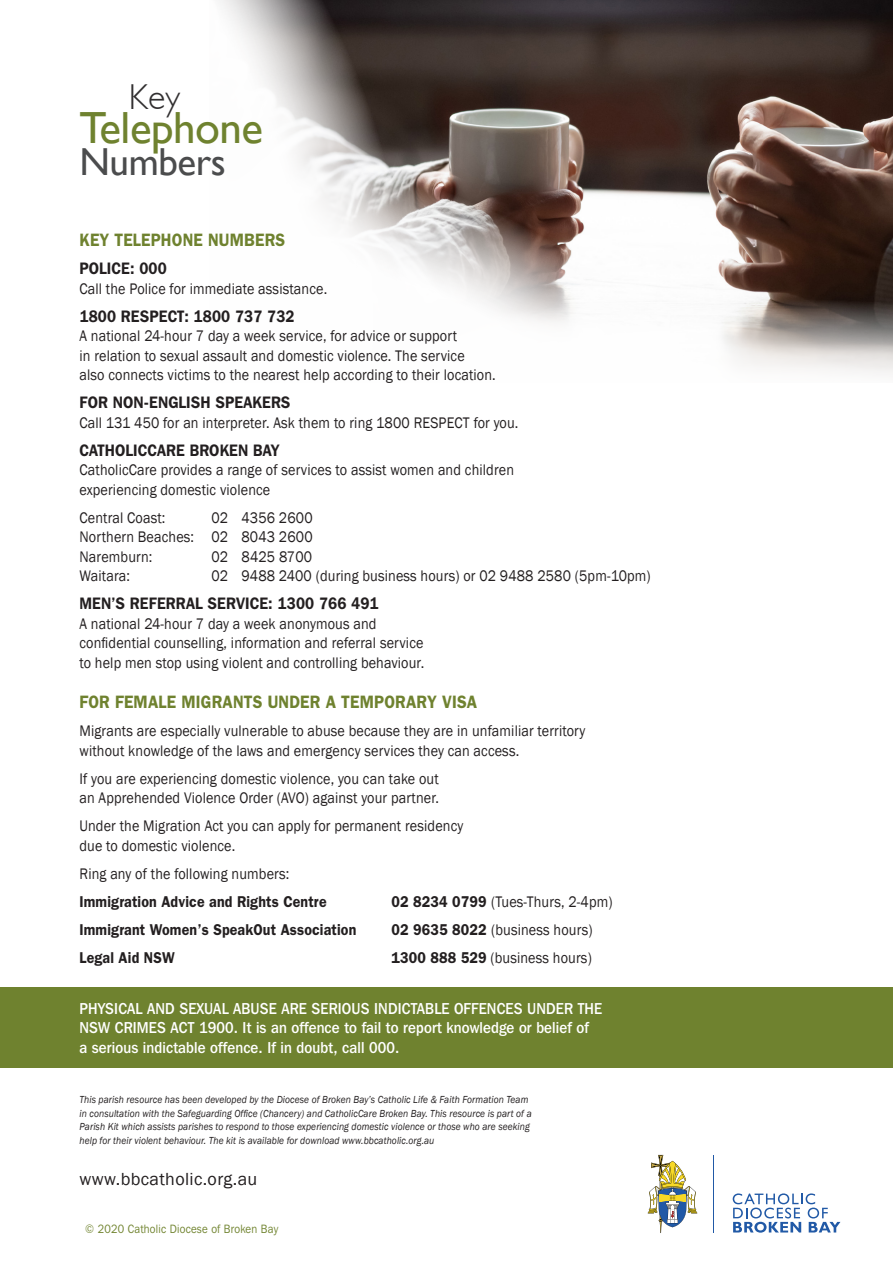
<style>
.page{position:relative;width:893px;height:1263px;background:#fff}
.page>*{position:absolute;margin:0;border:0;box-sizing:border-box;transform-origin:0 0}
.t1{font:45px "Gill Sans";letter-spacing:-.01em;color:#6f822f}
.t2{font:39px "Gill Sans";letter-spacing:-.01em;color:#4b4c4d}
.t3{font:300 36px "Gill Sans";color:#312f30}
.t4{font:600 18px "Franklin Gothic";letter-spacing:.01em;color:#6f822f;scale:.9 1}
.t5{font:18px "Franklin Gothic";letter-spacing:.02em;color:#231f20}
.t6{font:600 16.5px "Franklin Gothic IT Cby BT";letter-spacing:.01em;color:#231f20;scale:.9 1}
.t7{font:15.75px/19.5px "Franklin Gothic";letter-spacing:.01em;color:#231f20;scale:.9 1}
.t8{font:500 15.75px/19.5px "Franklin Gothic IT Cby BT";letter-spacing:.01em;color:#fff;scale:.9 1}
.t9{font:600 15.75px "Franklin Gothic";letter-spacing:.01em;color:#231f20;scale:.9 1}
.t10{font:12px "Franklin Gothic IT Cby BT";letter-spacing:.02em;color:#718430;scale:.9 1}
.t11{font:italic 10.5px/13.5px "Franklin Gothic";letter-spacing:.01em;color:#231f20;scale:.9 1}
.s1{font-weight:600}
</style>
<div class="page">
<img style="left:447px;top:0;width:446px;height:102px">
<svg style="left:447px;top:102px;width:446px;height:193px"></svg>
<svg style="left:219px;top:0;width:228px;height:283px"></svg>
<div style="left:0;top:987px;width:893px;height:81px;background:#6f822f"></div>
<svg style="left:733px;top:1193px;width:107px;height:39px"></svg>
<svg style="left:648px;top:1155px;width:49px;height:78px"></svg>
<hr style="left:713px;top:1154px;width:1px;height:78px;background:#2159a6">
<svg style="left:473px;top:295px;width:420px;height:79px"></svg>
<p class="t3" style="left:129px;top:77px;width:53px">Key</p>
<p class="t1" style="left:79px;top:101px;width:185px">Telephone</p>
<p class="t2" style="left:79px;top:139px;width:148px">Numbers</p>
<p class="t4" style="left:79px;top:229px;width:230px">KEY TELEPHONE NUMBERS</p>
<p class="t6" style="left:79px;top:258px;width:98px">POLICE: 000</p>
<p class="t7" style="left:79px;top:279px;width:277px">Call the Police for immediate assistance.</p>
<p class="t6" style="left:79px;top:305px;width:240px">1800 RESPECT: 1800 737 732</p>
<p class="t7" style="left:79px;top:326px;width:430px">A national 24-hour 7 day a week service, for advice or support in relation to sexual assault and domestic violence. The service</p>
<p class="t7" style="left:79px;top:365px;width:464px">also connects victims to the nearest help according to their location.</p>
<p class="t6" style="left:79px;top:392px;width:236px">FOR NON-ENGLISH SPEAKERS</p>
<p class="t7" style="left:79px;top:413px;width:489px">Call 131 450 for an interpreter. Ask them to ring 1800 RESPECT for you.</p>
<p class="t6" style="left:79px;top:439px;width:223px">CATHOLICCARE BROKEN BAY</p>
<p class="t7" style="left:79px;top:460px;width:484px">CatholicCare provides a range of services to assist women and children</p>
<p class="t7" style="left:79px;top:480px;width:213px">experiencing domestic violence</p>
<p class="t7" style="left:79px;top:508px;width:97px">Central Coast:</p>
<p class="t7" style="left:211px;top:508px;width:114px">02 4356 2600</p>
<p class="t7" style="left:79px;top:527px;width:261px">Northern Beaches: 02 8043 2600</p>
<p class="t7" style="left:79px;top:547px;width:82px">Naremburn:</p>
<p class="t7" style="left:211px;top:547px;width:113px">02 8425 8700</p>
<p class="t7" style="left:79px;top:566px;width:58px">Waitara:</p>
<p class="t7" style="left:211px;top:566px;width:489px">02 9488 2400 (during business hours) or 02 9488 2580 (5pm-10pm)</p>
<p class="t6" style="left:79px;top:593px;width:334px">MEN’S REFERRAL SERVICE: 1300 766 491</p>
<p class="t7" style="left:79px;top:614px;width:384px">A national 24-hour 7 day a week anonymous and confidential counselling, information and referral service to help men stop using violent and controlling behaviour.</p>
<p class="t4" style="left:79px;top:692px;width:443px">FOR FEMALE MIGRANTS UNDER A TEMPORARY VISA</p>
<p class="t7" style="left:79px;top:722px;width:564px">Migrants are especially vulnerable to abuse because they are in unfamiliar territory without knowledge of the laws and emergency services they can access.</p>
<p class="t7" style="left:79px;top:769px;width:401px">If you are experiencing domestic violence, you can take out an Apprehended Violence Order (AVO) against your partner.</p>
<p class="t7" style="left:79px;top:817px;width:428px">Under the Migration Act you can apply for permanent residency due to domestic violence.</p>
<p class="t7" style="left:79px;top:864px;width:235px">Ring any of the following numbers:</p>
<p class="t9" style="left:79px;top:892px;width:276px">Immigration Advice and Rights Centre</p>
<p class="t7" style="left:392px;top:892px;width:247px"><span class="s1">02 8234 0799</span> (Tues-Thurs, 2-4pm)</p>
<p class="t9" style="left:79px;top:920px;width:309px">Immigrant Women’s SpeakOut Association</p>
<p class="t7" style="left:392px;top:920px;width:225px"><span class="s1">02 9635 8022</span> (business hours)</p>
<p class="t9" style="left:79px;top:948px;width:107px">Legal Aid NSW</p>
<p class="t7" style="left:392px;top:948px;width:224px"><span class="s1">1300 888 529</span> (business hours)</p>
<p class="t8" style="left:79px;top:998px;width:582px">PHYSICAL AND SEXUAL ABUSE ARE SERIOUS INDICTABLE OFFENCES UNDER THE<br>NSW CRIMES ACT 1900. It is an offence to fail to report knowledge or belief of<br>a serious indictable offence. If in doubt, call 000.</p>
<p class="t11" style="left:79px;top:1093px;width:504px">This parish resource has been developed by the Diocese of Broken Bay’s Catholic Life &amp; Faith Formation Team in consultation with the Safeguarding Office (Chancery) and CatholicCare Broken Bay. This resource is part of a Parish Kit which assists parishes to respond to those experiencing domestic violence or those who are seeking help for their violent behaviour. The kit is available for download www.bbcatholic.org.au</p>
<p class="t5" style="left:79px;top:1168px;width:179px">www.bbcatholic.org.au</p>
<p class="t10" style="left:85px;top:1221px;width:216px">© 2020 Catholic Diocese of Broken Bay</p>
</div>
